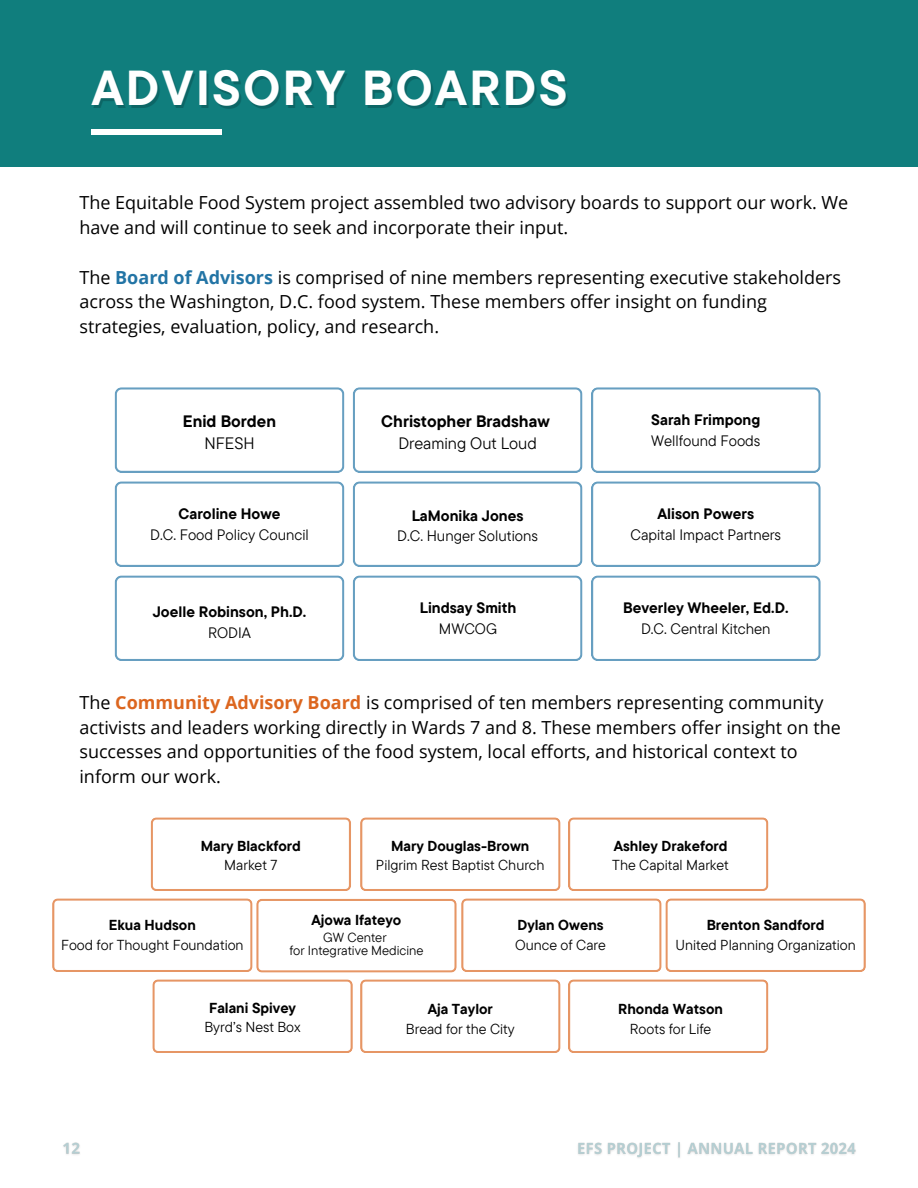
<style>
.page{position:relative;width:918px;height:1188px;background:#fff}
.page>*{position:absolute;margin:0;border:0;box-sizing:border-box;transform-origin:0 0}
.t1{font:700 48.9px "TT Commons Pro";letter-spacing:.05em;color:#feffff}
.t2{font:18px/24.8px "Open Sans";color:#000}
.t3{font:700 16.5px/22.4px "TT Commons Pro";color:#000;text-align:center}
.t4{font:15px/20.5px "TT Commons Pro";color:#000;text-align:center}
.t5{font:700 15px/20.5px "TT Commons Pro";color:#000;text-align:center}
.t6{font:14.4px/19.8px "TT Commons Pro";color:#000;text-align:center}
.t7{font:700 14.4px/19.8px "TT Commons Pro";color:#000;text-align:center}
.t8{font:13.2px "TT Commons Pro";color:#000}
.s1{font-weight:700;color:#2274a5}
.s2{font-weight:400}
.s3{font-weight:700}
.s4{font-weight:700;color:#dc661f}
</style>
<div class="page">
<svg style="left:115px;top:387px;width:229px;height:86px"></svg>
<svg style="left:353px;top:387px;width:229px;height:86px"></svg>
<svg style="left:591px;top:387px;width:229px;height:86px"></svg>
<svg style="left:115px;top:481px;width:229px;height:86px"></svg>
<svg style="left:353px;top:481px;width:229px;height:86px"></svg>
<svg style="left:591px;top:481px;width:229px;height:86px"></svg>
<svg style="left:115px;top:575px;width:229px;height:86px"></svg>
<svg style="left:353px;top:575px;width:229px;height:86px"></svg>
<svg style="left:591px;top:575px;width:229px;height:86px"></svg>
<div style="left:0;top:0;width:918px;height:167px;background:#107e7d"></div>
<svg style="left:151px;top:817px;width:200px;height:74px"></svg>
<svg style="left:360px;top:817px;width:201px;height:74px"></svg>
<svg style="left:568px;top:817px;width:200px;height:74px"></svg>
<svg style="left:152px;top:979px;width:201px;height:74px"></svg>
<svg style="left:360px;top:979px;width:201px;height:74px"></svg>
<svg style="left:568px;top:979px;width:200px;height:74px"></svg>
<svg style="left:52px;top:898px;width:814px;height:74px"></svg>
<img style="left:63px;top:1142px;width:17px;height:13px">
<img style="left:578px;top:1142px;width:278px;height:16px">
<div style="left:92px;top:130px;width:130px;height:5px;background:#fff"></div>
<h4 class="t1" style="left:92px;top:57px;width:477px">ADVISORY BOARDS</h4>
<h4 class="t2" style="left:79px;top:190px;width:770px">The Equitable Food System project assembled two advisory boards to support our work. We have and will continue to seek and incorporate their input.</h4>
<h4 class="t2" style="left:79px;top:264px;width:763px">The <span class="s1">Board of Advisors</span> is comprised of nine members representing executive stakeholders across the Washington, D.C. food system. These members offer insight on funding strategies, evaluation, policy, and research.</h4>
<h1 class="t3" style="left:183px;top:409px;width:95px">Enid Borden<br><span class="s2">NFESH</span></h1>
<h2 class="t3" style="left:381px;top:409px;width:170px">Christopher Bradshaw<br><span class="s2">Dreaming Out Loud</span></h2>
<h2 class="t4" style="left:651px;top:409px;width:111px;text-align:left"><span class="s3">Sarah Frimpong<br></span>Wellfound Foods</h2>
<h2 class="t4" style="left:150px;top:503px;width:160px"><span class="s3">Caroline Howe<br></span>D.C. Food Policy Council</h2>
<h2 class="t4" style="left:397px;top:505px;width:142px"><span class="s3">LaMonika Jones<br></span>D.C. Hunger Solutions</h2>
<h4 class="t4" style="left:630px;top:503px;width:152px"><span class="s3">Alison Powers<br></span>Capital Impact Partners</h4>
<h4 class="t5" style="left:153px;top:602px;width:155px">Joelle Robinson, Ph.D.<br><span class="s2">RODIA</span></h4>
<h4 class="t5" style="left:420px;top:597px;width:98px">Lindsay Smith<br><span class="s2">MWCOG</span></h4>
<h4 class="t5" style="left:623px;top:598px;width:167px">Beverley Wheeler, Ed.D.<br><span class="s2">D.C. Central Kitchen</span></h4>
<h4 class="t2" style="left:79px;top:690px;width:763px">The <span class="s4">Community Advisory Board</span> is comprised of ten members representing community activists and leaders working directly in Wards 7 and 8. These members offer insight on the successes and opportunities of the food system, local efforts, and historical context to inform our work.</h4>
<h4 class="t7" style="left:201px;top:835px;width:102px">Mary Blackford<br><span class="s2">Market 7</span></h4>
<h4 class="t6" style="left:376px;top:835px;width:170px"><span class="s3">Mary Douglas-Brown<br></span>Pilgrim Rest Baptist Church</h4>
<h2 class="t6" style="left:612px;top:835px;width:118px;text-align:left"><span class="s3">Ashley Drakeford<br></span>The Capital Market</h2>
<h4 class="t6" style="left:61px;top:915px;width:184px"><span class="s3">Ekua Hudson<br></span>Food for Thought Foundation</h4>
<h4 class="t7" style="left:312px;top:910px;width:91px">Ajowa Ifateyo</h4>
<h4 class="t8" style="left:323px;top:929px;width:65px">GW Center</h4>
<h4 class="t8" style="left:289px;top:942px;width:136px">for Integrative Medicine</h4>
<p class="t6" style="left:515px;top:915px;width:92px;text-align:left"><span class="s3">Dylan Owens<br></span>Ounce of Care</p>
<h4 class="t6" style="left:676px;top:915px;width:182px"><span class="s3">Brenton Sandford<br></span>United Planning Organization</h4>
<p class="t6" style="left:204px;top:997px;width:98px"><span class="s3">Falani Spivey<br></span>Byrd’s Nest Box</p>
<p class="t6" style="left:406px;top:999px;width:110px"><span class="s3">Aja Taylor<br></span>Bread for the City</p>
<h4 class="t7" style="left:618px;top:999px;width:106px">Rhonda Watson<br><span class="s2">Roots for Life</span></h4>
</div>
